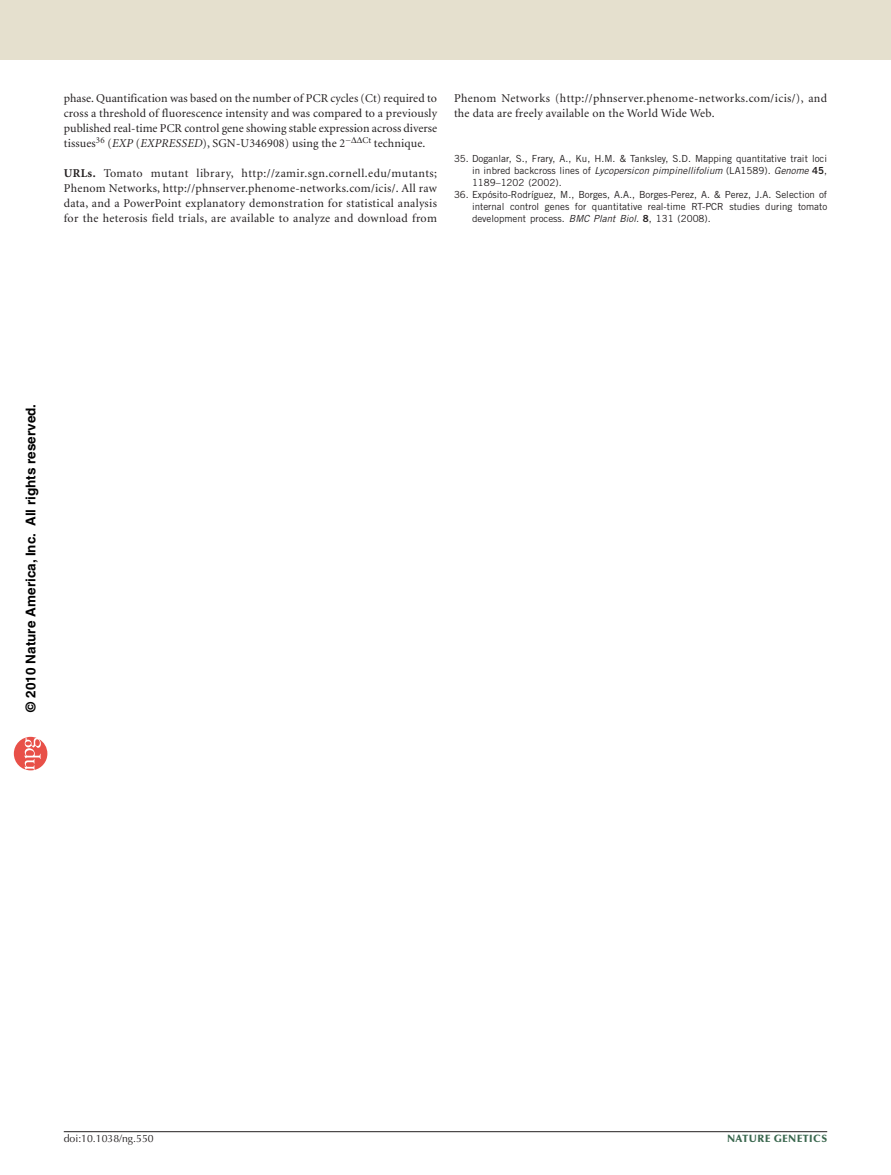
<style>
.page{position:relative;width:891px;height:1175px;background:#fff}
.page>*{position:absolute;margin:0;border:0;box-sizing:border-box;transform-origin:0 0}
.t1{font:700 13.5px "Helvetica";color:#000}
.pFirstParaMethod{font:12px/15px "Minion";letter-spacing:.02em;color:#231f20;text-align:justify}
.pDoiRRH{font:10.5px "Optima";color:#231f20}
.t2{font:900 10.5px "Optima";letter-spacing:.05em;color:#3b684f}
.pReference2{font:9.75px/12px "Trade Gothic";color:#231f20;text-align:justify}
.s1{font-style:italic}
.s2{font-weight:700}
.s3{font-family:"Trade Gothic Bold Two"}
</style>
<div class="page">
<svg style="left:14px;top:737px;width:33px;height:33px"></svg>
<div style="left:0;top:0;width:891px;height:60px;background:#e5e0ce"></div>
<hr style="left:64px;top:1131px;width:763px;height:1px;background:#231f20">
<p class="pFirstParaMethod" style="left:64px;top:91px;width:375px">phase. Quantification was based on the number of PCR cycles (Ct) required to cross a threshold of fluorescence intensity and was compared to a previously published real-time PCR control gene showing stable expression across diverse tissues<sup>36</sup> (<span class="s1">EXP</span> (<span class="s1">EXPRESSED</span>), SGN-U346908) using the 2<sup>−</sup>∆∆<sup>Ct</sup> technique.</p>
<p class="pFirstParaMethod" style="left:64px;top:166px;width:375px"><span class="s2">URLs.</span> Tomato mutant library, http://zamir.sgn.cornell.edu/mutants; Phenom Networks, http://phnserver.phenome-networks.com/icis/. All raw data, and a PowerPoint explanatory demonstration for statistical analysis for the heterosis field trials, are available to analyze and download from</p>
<p class="pFirstParaMethod" style="left:454px;top:91px;width:375px">Phenom Networks (http://phnserver.phenome-networks.com/icis/), and the data are freely available on the World Wide Web.</p>
<p class="pReference2" style="left:472px;top:153px;width:357px;text-indent:-18px">35. Doganlar, S., Frary, A., Ku, H.M. &amp; Tanksley, S.D. Mapping quantitative trait loci in inbred backcross lines of <span class="s1">Lycopersicon pimpinellifolium</span> (LA1589). <span class="s1">Genome</span> <span class="s3">45</span>, 1189–1202 (2002).</p>
<p class="pReference2" style="left:472px;top:189px;width:357px;text-indent:-18px">36. Expósito-Rodríguez, M., Borges, A.A., Borges-Perez, A. &amp; Perez, J.A. Selection of internal control genes for quantitative real-time RT-PCR studies during tomato development process. <span class="s1">BMC Plant Biol.</span> <span class="s3">8</span>, 131 (2008).</p>
<p class="t1" style="left:23px;top:712px;width:309px;rotate:-90deg">© 2010 Nature America, Inc. All rights reserved.</p>
<p class="pDoiRRH" style="left:64px;top:1132px;width:91px">doi:10.1038/ng.550</p>
<p class="t2" style="left:727px;top:1132px;width:102px">NATURE GENETICS</p>
</div>
